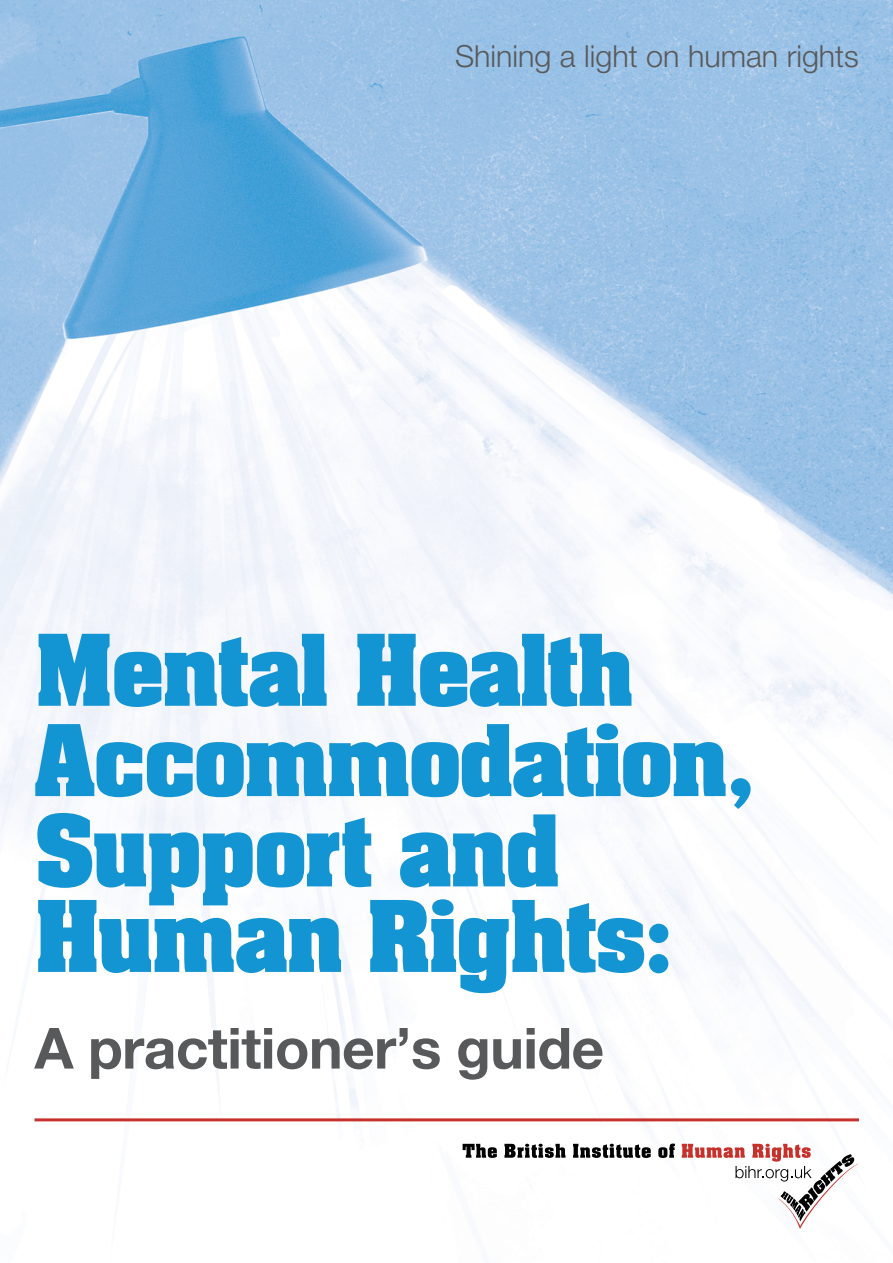
<style>
.page{position:relative;width:893px;height:1263px;background:#fff}
.page>*{position:absolute;margin:0;border:0;box-sizing:border-box;transform-origin:0 0}
.t1{font:700 84px/88.7px "Aachen";letter-spacing:-.02em;color:#1495d3}
.t2{font:700 56.85px "Helvetica Neue";letter-spacing:-.01em;color:#58595b}
.t3{font:300 30.45px "Helvetica Neue";color:#58595b}
</style>
<div class="page">
<img style="left:0;top:0;width:893px;height:1158px">
<svg style="left:463px;top:1144px;width:34px;height:14px"></svg>
<svg style="left:504px;top:1144px;width:61px;height:14px"></svg>
<svg style="left:573px;top:1144px;width:78px;height:14px"></svg>
<svg style="left:658px;top:1143px;width:17px;height:15px"></svg>
<svg style="left:682px;top:1144px;width:177px;height:85px"></svg>
<hr style="left:35px;top:1118px;width:824px;height:3px;background:#c7312c">
<p class="t3" style="left:455px;top:37px;width:405px">Shining a light on human rights</p>
<p class="t1" style="left:35px;top:624px;width:722px">Mental Health<br>Accommodation,<br>Support and<br>Human Rights:</p>
<p class="t2" style="left:35px;top:1013px;width:571px">A practitioner’s guide</p>
</div>
